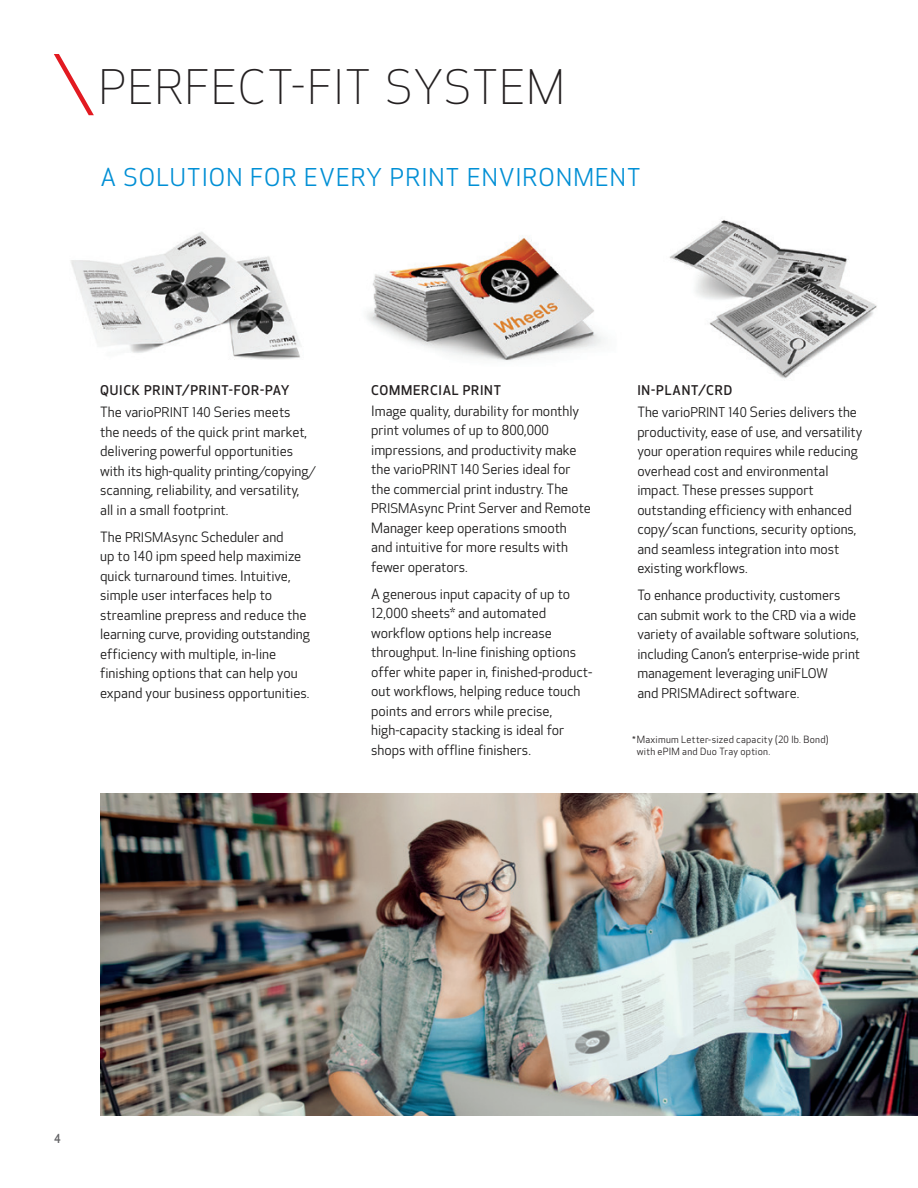
<style>
.page{position:relative;width:918px;height:1188px;background:#fff}
.page>*{position:absolute;margin:0;border:0;box-sizing:border-box;transform-origin:0 0}
.t1{font:300 46.5px "Optic Sans 101";letter-spacing:.04em;color:#231f20}
.t2{font:24px "Optic Sans 201";letter-spacing:.05em;color:#008fd5}
.t3{font:13.8px/19.5px "Optic Sans 201";color:#181717}
.t4{font:500 13.2px "Optic Sans 301";letter-spacing:.065em;color:#231f20}
.t5{font:500 12px "Optic Sans 301";color:#636366}
.t6{font:9.75px/12px "Optic Sans 201";letter-spacing:.03em;color:#231f20}
.s1{font-size:13.2px}
.s2{font-size:12px}
.s3{font-size:13.5px}
.s4{font-family:"Arial"}
</style>
<div class="page">
<img style="left:101px;top:793px;width:817px;height:323px">
<svg style="left:54px;top:54px;width:40px;height:61px"></svg>
<img style="left:70px;top:220px;width:807px;height:159px">
<h1 class="t1" style="left:99px;top:61px;width:467px">PERFECT-FIT SYSTEM</h1>
<h2 class="t2" style="left:101px;top:163px;width:54px">A Solution</h2>
<h2 class="t2" style="left:250px;top:163px;width:16px">for</h2>
<h2 class="t2" style="left:304px;top:163px;width:32px">Every</h2>
<h2 class="t2" style="left:390px;top:163px;width:30px">Print</h2>
<h2 class="t2" style="left:467px;top:163px;width:32px">Environment</h2>
<p class="t4" style="left:100px;top:382px;width:19px">QUICK</p>
<p class="t4" style="left:144px;top:382px;width:17px">PRINT</p>
<p class="t4" style="left:182px;top:382px;width:25px">/PRINT</p>
<p class="t4" style="left:229px;top:382px;width:63px">-FOR-PAY</p>
<p class="t3" style="left:100px;top:403px;width:217px">The vario<span class="s1">PRINT 140</span> Series meets<br>the needs of the quick print market, delivering powerful opportunities with its high-quality printing<span class="s2">/</span>copying<span class="s2">/ </span>scanning, reliability, and versatility, all in a small footprint.</p>
<p class="t3" style="left:100px;top:527px;width:211px">The <span class="s1">PRISMA</span>sync Scheduler and<br>up to <span class="s3">140</span> ipm speed help maximize quick turnaround times. Intuitive, simple user interfaces help to streamline prepress and reduce the learning curve, providing outstanding efficiency with multiple, in-line finishing options that can help you expand your business opportunities.</p>
<p class="t4" style="left:371px;top:382px;width:18px">COMMERCIAL</p>
<p class="t4" style="left:463px;top:382px;width:17px">PRINT</p>
<p class="t3" style="left:371px;top:401px;width:221px">Image quality, durability for monthly print volumes of up to <span class="s3">800,000 </span>impressions, and productivity make the vario<span class="s1">PRINT 140</span> Series ideal for the commercial print industry. The<br><span class="s1">PRISMA</span>sync Print Server and Remote<br>Manager keep operations smooth and intuitive for more results with fewer operators.</p>
<p class="t3" style="left:371px;top:584px;width:223px">A generous input capacity of up to <span class="s3">12,000</span> sheets* and automated workflow options help increase throughput. In-line finishing options offer white paper in, finished-product&shy;out workflows, helping reduce touch points and errors while precise, high-capacity stacking is ideal for shops with offline finishers.</p>
<p class="t4" style="left:637px;top:382px;width:37px">IN-PLANT</p>
<p class="t4" style="left:699px;top:382px;width:35px">/CRD</p>
<p class="t3" style="left:637px;top:403px;width:226px">The vario<span class="s1">PRINT 140</span> Series delivers the productivity, ease of use, and versatility your operation requires while reducing overhead cost and environmental impact. These presses support outstanding efficiency with enhanced copy/scan functions, security options, and seamless integration into most existing workflows.</p>
<p class="t3" style="left:637px;top:586px;width:224px">To enhance productivity, customers can submit work to the <span class="s1">CRD</span> via a wide variety of available software solutions, including Canon’s enterprise-wide print management leveraging uni<span class="s1">FLOW<br></span>and <span class="s1">PRISMA</span>direct software.</p>
<p class="t6" style="left:637px;top:734px;width:193px;text-indent:-5px"><span class="s4">*</span>Maximum Letter-sized capacity (20 lb. Bond) with ePIM and Duo Tray option.</p>
<p class="t5" style="left:54px;top:1132px;width:8px">4</p>
</div>
